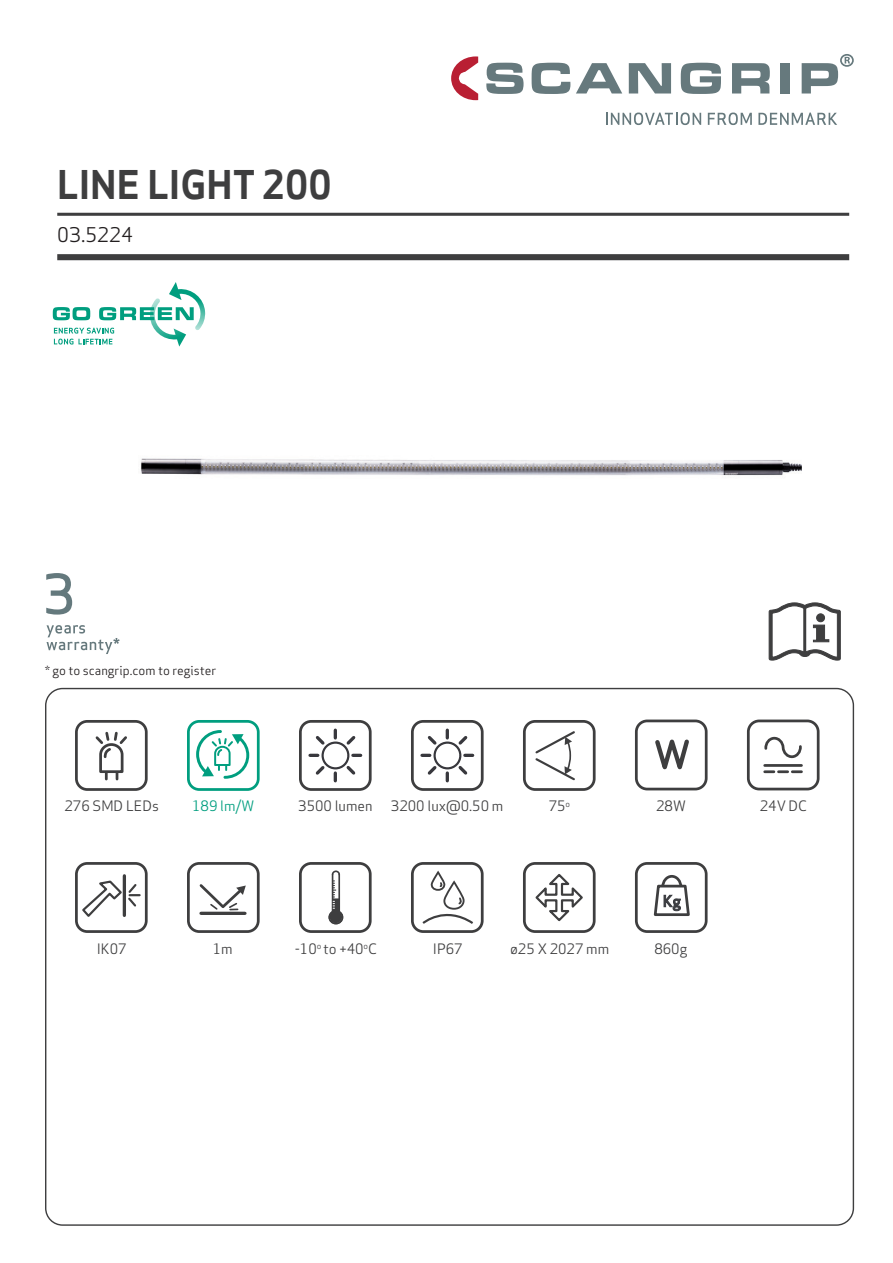
<style>
.page{position:relative;width:893px;height:1263px;background:#fff}
.page>*{position:absolute;margin:0;border:0;box-sizing:border-box;transform-origin:0 0}
.t1{font:700 38.7px "Apex Sans";color:#3e3e3f}
.t2{font:19.8px "Apex Sans";color:#231f20}
.t3{font:14.1px "Apex Sans";color:#3e3e3f}
.t4{font:14.1px "Apex Sans";color:#009e7f}
.t5{font:12.3px "Apex Sans";color:#231f20}
.t6{font:8.25px "Apex Sans";color:#3e3e3f}
</style>
<div class="page">
<div style="left:57px;top:254px;width:792px;height:6px;background:#3e3e3f"></div>
<hr style="left:57px;top:213px;width:792px;height:3px;background:#3e3e3f">
<svg style="left:451px;top:56px;width:27px;height:44px"></svg>
<svg style="left:486px;top:63px;width:38px;height:31px"></svg>
<svg style="left:532px;top:63px;width:38px;height:31px"></svg>
<svg style="left:576px;top:63px;width:46px;height:31px"></svg>
<svg style="left:629px;top:63px;width:42px;height:31px"></svg>
<svg style="left:681px;top:63px;width:40px;height:31px"></svg>
<svg style="left:732px;top:63px;width:38px;height:31px"></svg>
<div style="left:780px;top:63px;width:10px;height:31px;background:#66797d"></div>
<svg style="left:802px;top:63px;width:36px;height:31px"></svg>
<svg style="left:845px;top:57px;width:5px;height:7px"></svg>
<div style="left:840px;top:54px;width:14px;height:13px;border:2px solid #66797d;border-radius:50%"></div>
<svg style="left:606px;top:113px;width:95px;height:12px"></svg>
<svg style="left:708px;top:113px;width:44px;height:12px"></svg>
<svg style="left:758px;top:113px;width:79px;height:12px"></svg>
<img style="left:141px;top:458px;width:660px;height:18px">
<svg style="left:53px;top:282px;width:153px;height:65px"></svg>
<svg style="left:769px;top:603px;width:72px;height:57px"></svg>
<svg style="left:46px;top:573px;width:26px;height:42px"></svg>
<svg style="left:47px;top:625px;width:73px;height:29px"></svg>
<div style="left:299px;top:862px;width:73px;height:71px;border:3px solid #3e3e3f;border-radius:11px"></div>
<svg style="left:328px;top:870px;width:16px;height:55px"></svg>
<div style="left:411px;top:862px;width:73px;height:71px;border:3px solid #3e3e3f;border-radius:11px"></div>
<svg style="left:422px;top:872px;width:51px;height:52px"></svg>
<div style="left:523px;top:862px;width:73px;height:71px;border:3px solid #3e3e3f;border-radius:11px"></div>
<svg style="left:535px;top:874px;width:48px;height:48px"></svg>
<div style="left:747px;top:719px;width:72px;height:71px;border:3px solid #3e3e3f;border-radius:11px"></div>
<svg style="left:764px;top:736px;width:38px;height:23px"></svg>
<hr style="left:765px;top:764px;width:36px;height:3px;background:#3e3e3f">
<svg style="left:765px;top:770px;width:36px;height:3px"></svg>
<div style="left:187px;top:720px;width:73px;height:71px;border:3px solid #009e7f;border-radius:11px"></div>
<svg style="left:196px;top:730px;width:53px;height:49px"></svg>
<div style="left:75px;top:720px;width:73px;height:71px;border:3px solid #3e3e3f;border-radius:11px"></div>
<svg style="left:95px;top:731px;width:32px;height:48px"></svg>
<div style="left:523px;top:720px;width:73px;height:71px;border:3px solid #3e3e3f;border-radius:11px"></div>
<svg style="left:535px;top:731px;width:40px;height:50px"></svg>
<div style="left:75px;top:862px;width:73px;height:71px;border:3px solid #3e3e3f;border-radius:11px"></div>
<hr style="left:123px;top:876px;width:3px;height:39px;background:#3e3e3f">
<svg style="left:82px;top:879px;width:58px;height:38px"></svg>
<div style="left:635px;top:719px;width:73px;height:71px;border:3px solid #3e3e3f;border-radius:11px"></div>
<svg style="left:655px;top:739px;width:34px;height:31px"></svg>
<div style="left:299px;top:720px;width:73px;height:71px;border:3px solid #3e3e3f;border-radius:11px"></div>
<div style="left:321px;top:741px;width:28px;height:28px;background:#fff;border:2px solid #38383d;border-radius:50%"></div>
<svg style="left:334px;top:730px;width:3px;height:8px"></svg>
<svg style="left:334px;top:773px;width:3px;height:8px"></svg>
<svg style="left:353px;top:754px;width:8px;height:3px"></svg>
<svg style="left:310px;top:754px;width:8px;height:3px"></svg>
<svg style="left:344px;top:736px;width:12px;height:12px"></svg>
<svg style="left:315px;top:763px;width:13px;height:12px"></svg>
<svg style="left:343px;top:763px;width:13px;height:12px"></svg>
<svg style="left:315px;top:736px;width:13px;height:12px"></svg>
<div style="left:411px;top:720px;width:73px;height:71px;border:3px solid #3e3e3f;border-radius:11px"></div>
<div style="left:433px;top:741px;width:28px;height:28px;background:#fff;border:2px solid #38383d;border-radius:50%"></div>
<svg style="left:446px;top:730px;width:3px;height:8px"></svg>
<svg style="left:446px;top:773px;width:3px;height:8px"></svg>
<svg style="left:465px;top:754px;width:8px;height:3px"></svg>
<svg style="left:422px;top:754px;width:8px;height:3px"></svg>
<svg style="left:456px;top:736px;width:12px;height:12px"></svg>
<svg style="left:427px;top:763px;width:12px;height:12px"></svg>
<svg style="left:455px;top:763px;width:13px;height:12px"></svg>
<svg style="left:427px;top:736px;width:13px;height:12px"></svg>
<div style="left:187px;top:862px;width:73px;height:71px;border:3px solid #3e3e3f;border-radius:11px"></div>
<hr style="left:201px;top:912px;width:44px;height:3px;background:#3e3e3f">
<svg style="left:199px;top:884px;width:47px;height:27px"></svg>
<div style="left:635px;top:862px;width:73px;height:71px;border:3px solid #3e3e3f;border-radius:11px"></div>
<div style="left:661px;top:875px;width:21px;height:24px;border:3px solid #3e3e3f;border-radius:50%"></div>
<svg style="left:653px;top:883px;width:37px;height:33px"></svg>
<p class="t1" style="left:57px;top:160px;width:276px">LINE LIGHT 200</p>
<p class="t2" style="left:57px;top:219px;width:77px">03.5224</p>
<p class="t5" style="left:45px;top:660px;width:173px">* go to scangrip.com to register</p>
<p class="t3" style="left:65px;top:795px;width:96px">276 SMD LEDs</p>
<p class="t4" style="left:192px;top:795px;width:64px">189 lm/W</p>
<p class="t3" style="left:549px;top:795px;width:18px">75</p>
<p class="t3" style="left:760px;top:795px;width:49px">24V DC</p>
<p class="t3" style="left:298px;top:795px;width:76px">3500 lumen</p>
<p class="t3" style="left:391px;top:795px;width:114px">3200 lux@0.50 m</p>
<p class="t3" style="left:656px;top:795px;width:31px">28W</p>
<p class="t6" style="left:566px;top:797px;width:6px">o</p>
<p class="t3" style="left:97px;top:937px;width:31px">IK07</p>
<p class="t3" style="left:213px;top:937px;width:21px">1m</p>
<p class="t3" style="left:654px;top:937px;width:34px">860g</p>
<p class="t3" style="left:295px;top:937px;width:84px">-10<sup>o</sup> to +40<sup>o</sup>C</p>
<p class="t3" style="left:433px;top:937px;width:31px">IP67</p>
<p class="t3" style="left:510px;top:937px;width:101px">ø25 X 2027 mm</p>
</div>
